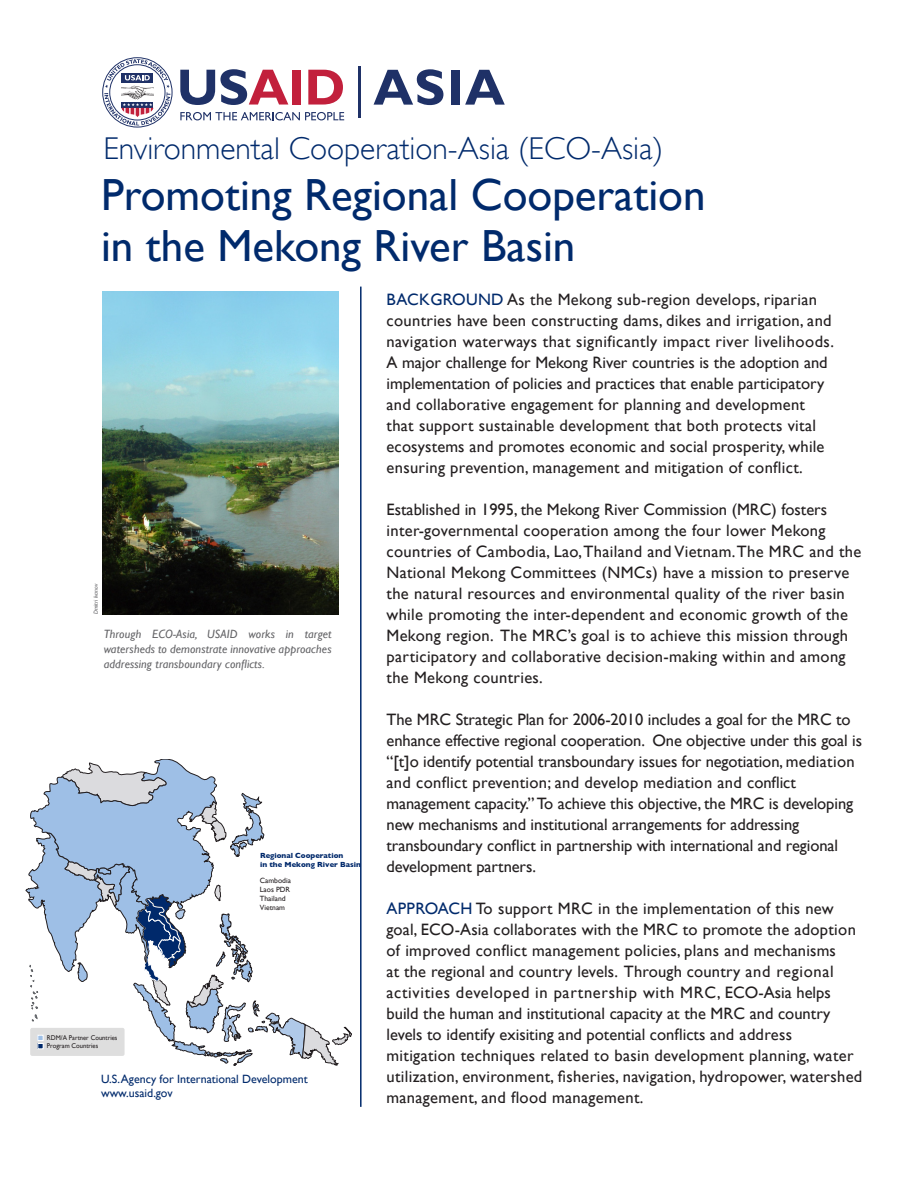
<style>
.page{position:relative;width:918px;height:1188px;background:#fff}
.page>*{position:absolute;margin:0;border:0;box-sizing:border-box;transform-origin:0 0}
.t1{font:45px/51px "Gill Sans";color:#002a6c}
.t2{font:300 31.5px "Gill Sans";color:#002a6c}
.t3{font:16.5px/21px "Gill Sans";letter-spacing:.02em;color:#231f20}
.t4{font:16.5px/21px "Gill Sans";letter-spacing:-.005em;color:#231f20}
.t5{font:italic 12px/15px "Gill Sans";letter-spacing:.01em;color:#636366;text-align:justify}
.t6{font:12px/14.4px "Gill Sans";color:#002a6c}
.t7{font:700 7.5px/9px "Gill Sans";color:#00296b}
.t8{font:7.5px/9px "Gill Sans";color:#241f21}
.t9{font:6.9px/8.2px "Gill Sans";color:#241f21;scale:.95 1}
.t10{font:italic 6px "Gill Sans";color:#636366}
.s1{color:#002a6c}
</style>
<div class="page">
<div style="left:102px;top:57px;width:70px;height:70px;border:1px solid #1f3167;border-radius:50%"></div>
<svg style="left:104px;top:59px;width:66px;height:66px"></svg>
<svg style="left:180px;top:69px;width:108px;height:36px"></svg>
<div style="left:292px;top:70px;width:9px;height:35px;background:#c2203c"></div>
<svg style="left:308px;top:70px;width:35px;height:35px"></svg>
<hr style="left:358px;top:66px;width:2px;height:51px;background:#1f3167">
<svg style="left:180px;top:112px;width:164px;height:8px"></svg>
<svg style="left:374px;top:69px;width:69px;height:36px"></svg>
<div style="left:451px;top:70px;width:9px;height:35px;background:#1f3167"></div>
<svg style="left:465px;top:70px;width:40px;height:35px"></svg>
<hr style="left:360px;top:287px;width:2px;height:820px;background:#002a6c">
<img style="left:102px;top:291px;width:236px;height:324px">
<svg style="left:26px;top:759px;width:326px;height:307px"></svg>
<p class="t2" style="left:104px;top:130px;width:561px">Environmental Cooperation-Asia (ECO-Asia)</p>
<p class="t1" style="left:101px;top:169px;width:606px">Promoting Regional Cooperation in the Mekong River Basin</p>
<p class="t3" style="left:387px;top:289px;width:449px"><span class="s1">BACKGROUND</span> As the Mekong sub-region develops, riparian countries have been constructing dams, dikes and irrigation, and navigation waterways that significantly impact river livelihoods.<br>A major challenge for Mekong River countries is the adoption and implementation of policies and practices that enable participatory and collaborative engagement for planning and development that support sustainable development that both protects vital ecosystems and promotes economic and social prosperity, while ensuring prevention, management and mitigation of conflict.</p>
<p class="t3" style="left:387px;top:499px;width:476px">Established in 1995, the Mekong River Commission (MRC) fosters inter-governmental cooperation among the four lower Mekong countries of Cambodia, Lao, Thailand and Vietnam. The MRC and the National Mekong Committees (NMCs) have a mission to preserve the natural resources and environmental quality of the river basin while promoting the inter-dependent and economic growth of the Mekong region. The MRC’s goal is to achieve this mission through participatory and collaborative decision-making within and among the Mekong countries.</p>
<p class="t4" style="left:387px;top:709px;width:477px">The MRC Strategic Plan for 2006-2010 includes a goal for the MRC to enhance effective regional cooperation. One objective under this goal is “[t]o identify potential transboundary issues for negotiation, mediation and conflict prevention; and develop mediation and conflict management capacity.” To achieve this objective, the MRC is developing new mechanisms and institutional arrangements for addressing transboundary conflict in partnership with international and regional development partners.</p>
<p class="t3" style="left:387px;top:898px;width:477px"><span class="s1">APPROACH</span> To support MRC in the implementation of this new goal, ECO-Asia collaborates with the MRC to promote the adoption of improved conflict management policies, plans and mechanisms<br>at the regional and country levels. Through country and regional activities developed in partnership with MRC, ECO-Asia helps build the human and institutional capacity at the MRC and country levels to identify exisiting and potential conflicts and address mitigation techniques related to basin development planning, water utilization, environment, fisheries, navigation, hydropower, watershed management, and flood management.</p>
<p class="t10" style="left:92px;top:614px;width:32px;rotate:-90deg">Dmitri Ivanov</p>
<p class="t5" style="left:104px;top:627px;width:229px">Through ECO-Asia, USAID works in target watersheds to demonstrate innovative approaches addressing transboundary conflicts.</p>
<p class="t7" style="left:260px;top:851px;width:102px">Regional Cooperation<br>in the Mekong River Basin</p>
<p class="t8" style="left:260px;top:876px;width:33px">Cambodia<br>Laos PDR<br>Thailand<br>Vietnam</p>
<p class="t9" style="left:47px;top:1034px;width:76px">RDM/A Partner Countries<br>Program Countries</p>
<p class="t6" style="left:101px;top:1072px;width:208px">U.S. Agency for International Development www.usaid.gov</p>
</div>
